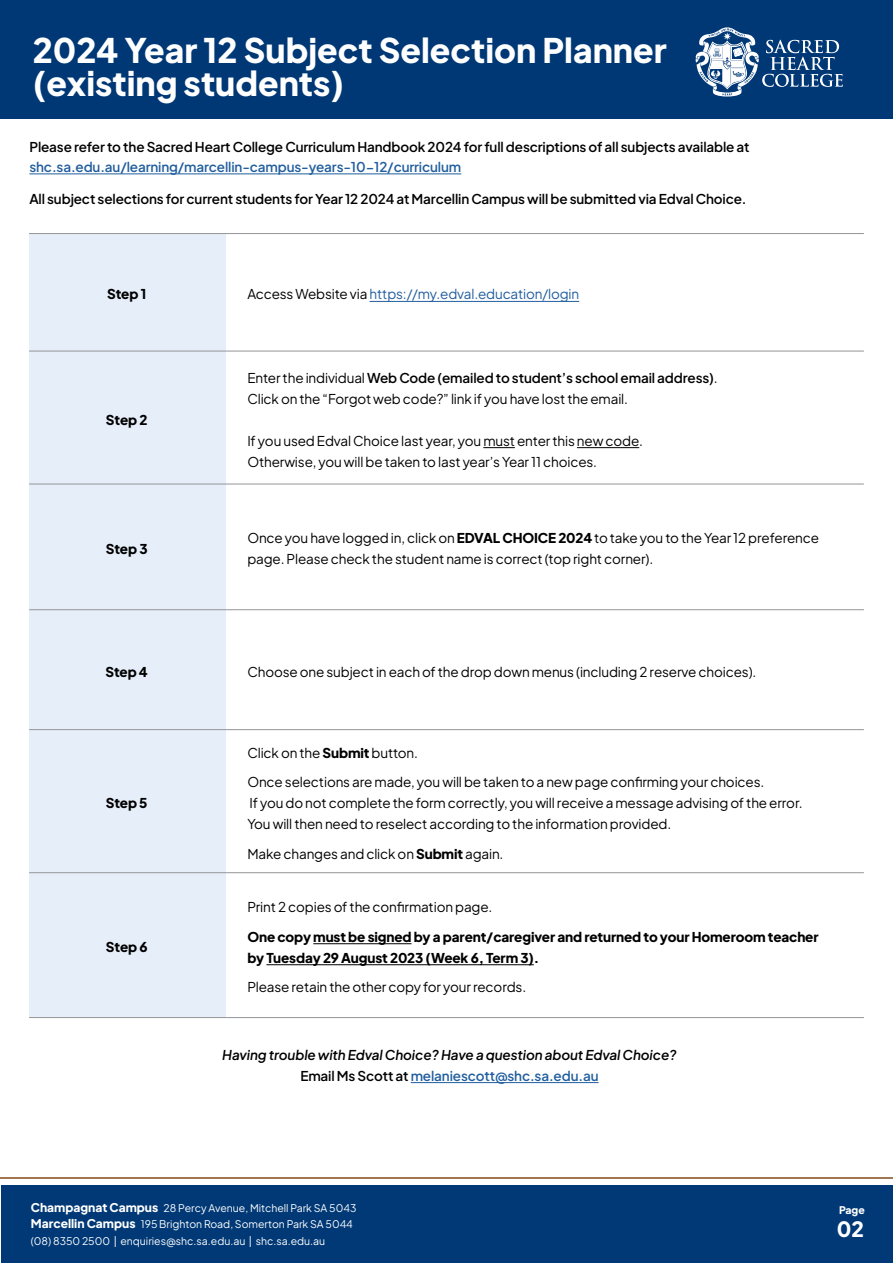
<style>
.page{position:relative;width:893px;height:1263px;background:#fff}
.page>*{position:absolute;margin:0;border:0;box-sizing:border-box;transform-origin:0 0}
.t1{font:800 33.75px/32.8px "Plus Jakarta Sans";color:#fff}
.t2{font:800 21px "Plus Jakarta Sans";color:#fff}
.t3{font:13.5px/21px "Plus Jakarta Sans";letter-spacing:-.01em;color:#000}
.t4{font:600 13.5px/19.5px "Plus Jakarta Sans";letter-spacing:-.01em;color:#000}
.t5{font:800 13.5px/21px "Plus Jakarta Sans";letter-spacing:-.01em;color:#000}
.t6{font:italic 600 13.5px "Plus Jakarta Sans";letter-spacing:-.01em;color:#000}
.t7{font:13.5px "Plus Jakarta Sans";letter-spacing:-.01em;color:#215e9e}
.t8{font:600 13.5px "Plus Jakarta Sans";letter-spacing:-.01em;color:#215e9e}
.t9{font:10.5px/16.5px "Plus Jakarta Sans";color:#fff}
.t10{font:800 10.5px "Plus Jakarta Sans";color:#fff}
.s1{color:#215e9e}
.s2{color:#000}
.s3{font-weight:400}
.s4{font-weight:800}
.s5{font-weight:800;font-size:12px}
</style>
<div class="page">
<div style="left:1px;top:1185px;width:892px;height:78px;background:#003976"></div>
<div style="left:0;top:0;width:893px;height:119px;background:#003876"></div>
<hr style="left:0;top:1176px;width:893px;height:2px;background:#a07752">
<svg style="left:695px;top:27px;width:148px;height:70px"></svg>
<hr style="left:29px;top:174px;width:432px;height:1px;background:#215e9e">
<div style="left:29px;top:234px;width:197px;height:783px;background:#e5eef9"></div>
<hr style="left:29px;top:1017px;width:197px;height:1px;background:#939598">
<hr style="left:29px;top:233px;width:197px;height:1px;background:#939598">
<hr style="left:226px;top:233px;width:638px;height:1px;background:#939598">
<hr style="left:226px;top:351px;width:638px;height:1px;background:#939598">
<hr style="left:226px;top:484px;width:638px;height:1px;background:#939598">
<hr style="left:226px;top:609px;width:638px;height:1px;background:#939598">
<hr style="left:226px;top:729px;width:638px;height:1px;background:#939598">
<hr style="left:226px;top:872px;width:638px;height:1px;background:#939598">
<hr style="left:29px;top:351px;width:197px;height:1px;background:#939598">
<hr style="left:29px;top:484px;width:197px;height:1px;background:#939598">
<hr style="left:29px;top:609px;width:197px;height:1px;background:#939598">
<hr style="left:29px;top:729px;width:197px;height:1px;background:#939598">
<hr style="left:29px;top:872px;width:197px;height:1px;background:#939598">
<hr style="left:226px;top:1017px;width:638px;height:1px;background:#939598">
<hr style="left:369px;top:301px;width:210px;height:1px;background:#215e9e">
<hr style="left:483px;top:447px;width:32px;height:1px;background:#000">
<hr style="left:577px;top:447px;width:62px;height:1px;background:#000">
<hr style="left:313px;top:943px;width:98px;height:1px;background:#000">
<hr style="left:266px;top:964px;width:268px;height:1px;background:#000">
<hr style="left:411px;top:1082px;width:188px;height:1px;background:#215e9e">
<p class="t1" style="left:33px;top:31px;width:635px">2024 Year 12 Subject Selection Planner (existing students)</p>
<p class="t4" style="left:29px;top:136px;width:722px">Please refer to the Sacred Heart College Curriculum Handbook 2024 for full descriptions of all subjects available at <span class="s1">shc.sa.edu.au/learning/marcellin-campus-years-10-12/curriculum</span></p>
<p class="t4" style="left:29px;top:188px;width:719px">All subject selections for current students for Year 12 2024 at Marcellin Campus will be submitted via Edval Choice.</p>
<p class="t5" style="left:107px;top:282px;width:41px">Step 1</p>
<p class="t7" style="left:247px;top:283px;width:333px"><span class="s2">Access Website via</span> https://my.edval.education/login</p>
<p class="t5" style="left:106px;top:408px;width:43px">Step 2</p>
<p class="t4" style="left:247px;top:366px;width:472px"><span class="s3">Enter the individual</span> Web Code (emailed to student’s school email address)<span class="s3">.</span></p>
<p class="t3" style="left:247px;top:387px;width:382px">Click on the “Forgot web code?” link if you have lost the email.</p>
<p class="t3" style="left:247px;top:429px;width:397px">If you used Edval Choice last year, you must enter this new code.</p>
<p class="t3" style="left:247px;top:450px;width:351px">Otherwise, you will be taken to last year’s Year 11 choices.</p>
<p class="t5" style="left:106px;top:537px;width:43px">Step 3</p>
<p class="t3" style="left:247px;top:526px;width:573px">Once you have logged in, click on<span class="s4">EDVAL CHOICE 2024</span>to take you to the Year 12 preference page. Please check the student name is correct (top right corner).</p>
<p class="t5" style="left:105px;top:660px;width:44px">Step 4</p>
<p class="t3" style="left:247px;top:660px;width:511px">Choose one subject in each of the drop down menus (including 2 reserve choices).</p>
<p class="t5" style="left:106px;top:791px;width:43px">Step 5</p>
<p class="t5" style="left:106px;top:935px;width:43px">Step 6</p>
<p class="t3" style="left:247px;top:741px;width:172px">Click on the <span class="s4">Submit</span> button.</p>
<p class="t3" style="left:247px;top:770px;width:518px">Once selections are made, you will be taken to a new page confirming your choices.</p>
<p class="t3" style="left:247px;top:791px;width:557px">If you do not complete the form correctly, you will receive a message advising of the error.<br>You will then need to reselect according to the information provided.</p>
<p class="t3" style="left:247px;top:842px;width:258px">Make changes and click on <span class="s4">Submit</span> again.</p>
<p class="t3" style="left:247px;top:895px;width:247px">Print 2 copies of the confirmation page.</p>
<p class="t5" style="left:247px;top:925px;width:573px">One copy must be signed by a parent/caregiver and returned to your Homeroom teacher by Tuesday 29 August 2023 (Week 6, Term 3).</p>
<p class="t3" style="left:247px;top:975px;width:280px">Please retain the other copy for your records.</p>
<p class="t6" style="left:222px;top:1043px;width:456px">Having trouble with Edval Choice? Have a question about Edval Choice?</p>
<p class="t8" style="left:300px;top:1064px;width:300px"><span class="s2">Email Ms Scott at</span> melaniescott@shc.sa.edu.au</p>
<p class="t9" style="left:31px;top:1198px;width:327px"><span class="s5">Champagnat Campus</span> 28 Percy Avenue, Mitchell Park SA 5043<br><span class="s5">Marcellin Campus</span> 195 Brighton Road, Somerton Park SA 5044 (08) 8350 2500 | enquiries@shc.sa.edu.au | shc.sa.edu.au</p>
<p class="t10" style="left:839px;top:1201px;width:27px">Page</p>
<h2 class="t2" style="left:837px;top:1212px;width:29px">02</h2>
</div>
